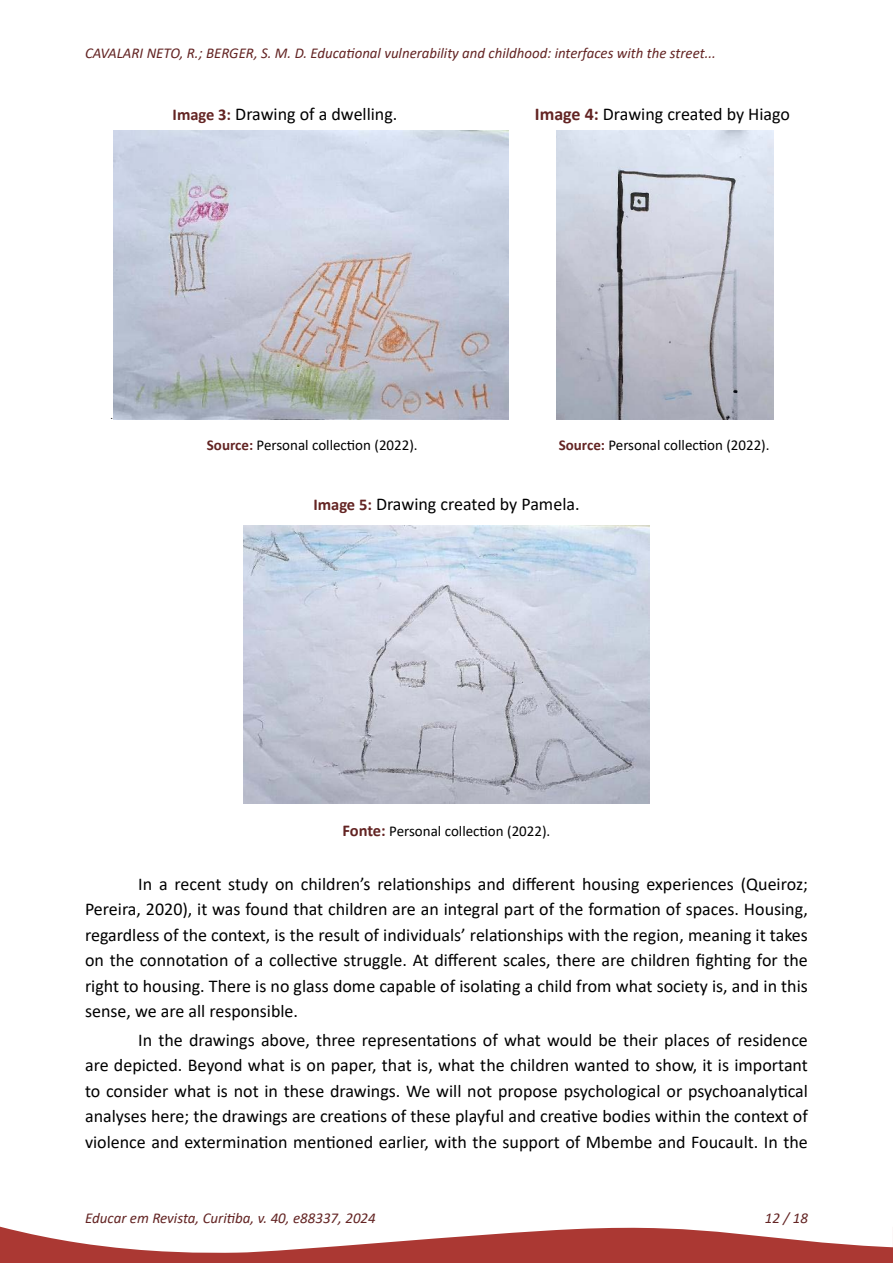
<style>
.page{position:relative;width:893px;height:1263px;background:#fff}
.page>*{position:absolute;margin:0;border:0;box-sizing:border-box;transform-origin:0 0}
._15-TEXTO{font:18px/25.5px "Calibri";color:#000;text-align:justify}
._18-TÍTULO_FIGURA{font:18px "Calibri";color:#000}
.t1{font:italic 15px "Calibri";color:#632423}
._19-FONTE_FIGURA{font:15px "Calibri";color:#000}
.t2{font:10.5px "Times New Roman";color:#000}
.s1{font-weight:700;font-size:16.5px;color:#632423}
.s2{font-weight:700;color:#632423}
</style>
<div class="page">
<svg style="left:0;top:1226px;width:893px;height:37px"></svg>
<img style="left:243px;top:526px;width:407px;height:277px">
<img style="left:113px;top:130px;width:395px;height:289px">
<img style="left:557px;top:130px;width:216px;height:289px">
<p class="t1" style="left:85px;top:43px;width:632px">CAVALARI NETO, R.; BERGER, S. M. D. Educational vulnerability and childhood: interfaces with the street...</p>
<p class="_18-TÍTULO_FIGURA" style="left:173px;top:101px;width:226px"><span class="s1">Image 3:</span> Drawing of a dwelling.</p>
<p class="_18-TÍTULO_FIGURA" style="left:535px;top:101px;width:257px"><span class="s2">Image 4:</span> Drawing created by Hiago</p>
<p class="t2" style="left:111px;top:408px;width:4px">.</p>
<p class="_19-FONTE_FIGURA" style="left:207px;top:434px;width:212px"><span class="s2">Source:</span> Personal collection (2022).</p>
<p class="_19-FONTE_FIGURA" style="left:559px;top:434px;width:212px"><span class="s2">Source:</span> Personal collection (2022).</p>
<p class="_18-TÍTULO_FIGURA" style="left:313px;top:491px;width:268px"><span class="s1">Image 5:</span> Drawing created by Pamela.</p>
<p class="_19-FONTE_FIGURA" style="left:342px;top:820px;width:209px"><span class="s1">Fonte:</span> Personal collection (2022).</p>
<p class="_15-TEXTO" style="left:85px;top:870px;width:724px;text-indent:53px">In a recent study on children’s relationships and different housing experiences (Queiroz; Pereira, 2020), it was found that children are an integral part of the formation of spaces. Housing, regardless of the context, is the result of individuals’ relationships with the region, meaning it takes on the connotation of a collective struggle. At different scales, there are children fighting for the right to housing. There is no glass dome capable of isolating a child from what society is, and in this sense, we are all responsible.</p>
<p class="_15-TEXTO" style="left:85px;top:1026px;width:724px;text-indent:53px">In the drawings above, three representations of what would be their places of residence are depicted. Beyond what is on paper, that is, what the children wanted to show, it is important to consider what is not in these drawings. We will not propose psychological or psychoanalytical analyses here; the drawings are creations of these playful and creative bodies within the context of violence and extermination mentioned earlier, with the support of Mbembe and Foucault. In the</p>
<p class="t1" style="left:85px;top:1208px;width:292px">Educar em Revista, Curitiba, v. 40, e88337, 2024</p>
<p class="t1" style="left:765px;top:1208px;width:45px">12 / 18</p>
</div>
